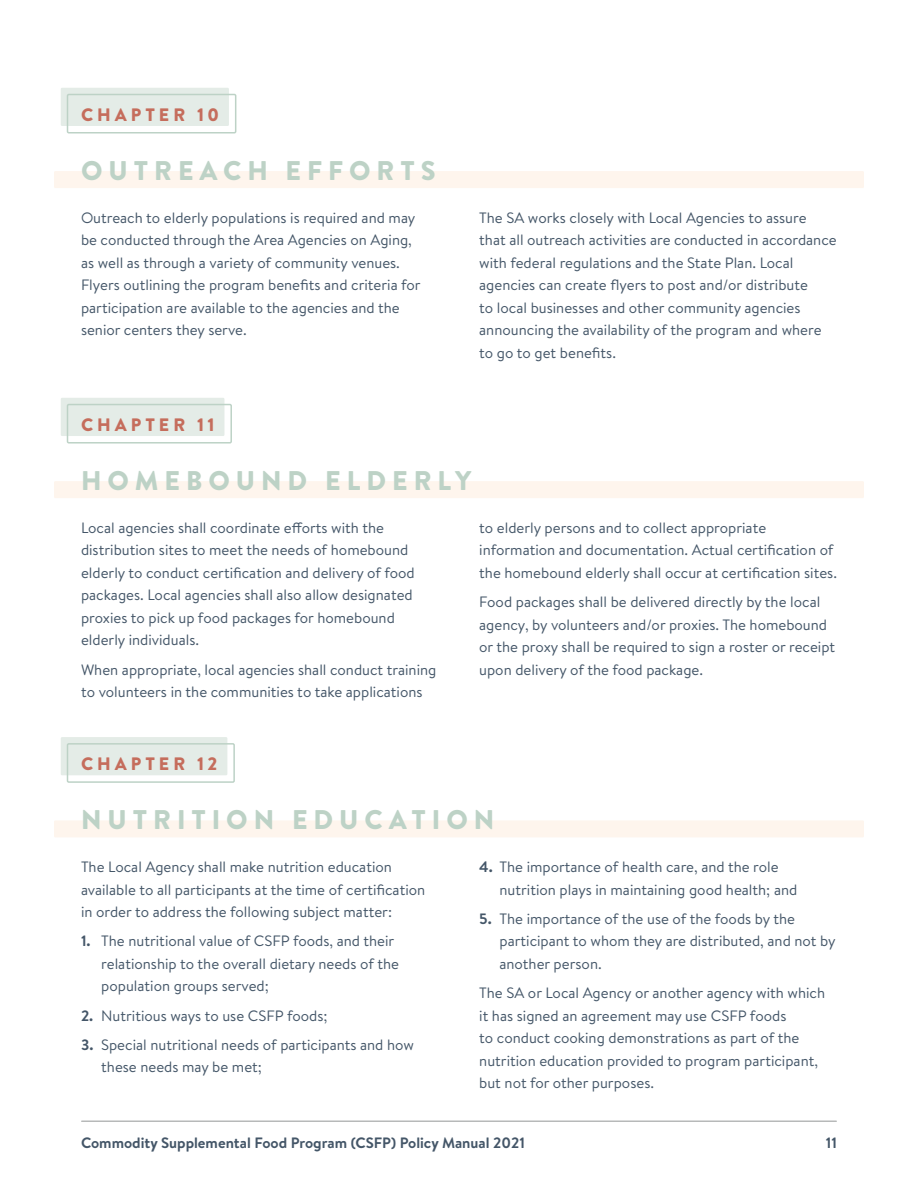
<style>
.page{position:relative;width:918px;height:1188px;background:#fff}
.page>*{position:absolute;margin:0;border:0;box-sizing:border-box;transform-origin:0 0}
.H2_-_shading{font:900 27px "Brandon Text";letter-spacing:.22em;color:#bdd2c6}
.H3_-_box{font:900 18px "Brandon Text";letter-spacing:.22em;color:#c56d5c}
.Copy{font:15px/22.5px "Brandon Text";color:#445668}
.t1{font:700 15px "Brandon Text";color:#445668}
.s1{font-weight:700}
</style>
<div class="page">
<hr style="left:82px;top:1120px;width:754px;height:2px;background:#b7b9b9">
<div style="left:61px;top:88px;width:168px;height:38px;background:#e4ece7"></div>
<div style="left:67px;top:94px;width:169px;height:40px;border:2px solid #bdd2c6"></div>
<div style="left:54px;top:171px;width:810px;height:17px;background:#fef5ed"></div>
<div style="left:61px;top:398px;width:163px;height:38px;background:#e4ece7"></div>
<div style="left:67px;top:404px;width:165px;height:40px;border:2px solid #bdd2c6"></div>
<div style="left:54px;top:481px;width:810px;height:17px;background:#fef5ed"></div>
<div style="left:61px;top:737px;width:166px;height:38px;background:#e4ece7"></div>
<div style="left:67px;top:743px;width:168px;height:40px;border:2px solid #bdd2c6"></div>
<div style="left:54px;top:820px;width:810px;height:17px;background:#fef5ed"></div>
<p class="H3_-_box" style="left:81px;top:102px;width:140px">CHAPTER 10</p>
<p class="H2_-_shading" style="left:81px;top:152px;width:356px">OUTREACH EFFORTS</p>
<p class="Copy" style="left:81px;top:206px;width:341px">Outreach to elderly populations is required and may be conducted through the Area Agencies on Aging, as well as through a variety of community venues.<br>Flyers outlining the program benefits and criteria for participation are available to the agencies and the senior centers they serve.</p>
<p class="Copy" style="left:479px;top:206px;width:359px">The SA works closely with Local Agencies to assure that all outreach activities are conducted in accordance with federal regulations and the State Plan. Local agencies can create flyers to post and/or distribute<br>to local businesses and other community agencies announcing the availability of the program and where to go to get benefits.</p>
<p class="H3_-_box" style="left:81px;top:412px;width:135px">CHAPTER 11</p>
<p class="H2_-_shading" style="left:81px;top:462px;width:392px">HOMEBOUND ELDERLY</p>
<p class="Copy" style="left:81px;top:516px;width:335px">Local agencies shall coordinate efforts with the distribution sites to meet the needs of homebound elderly to conduct certification and delivery of food packages. Local agencies shall also allow designated proxies to pick up food packages for homebound elderly individuals.</p>
<p class="Copy" style="left:81px;top:658px;width:357px">When appropriate, local agencies shall conduct training to volunteers in the communities to take applications</p>
<p class="Copy" style="left:479px;top:516px;width:359px">to elderly persons and to collect appropriate information and documentation. Actual certification of the homebound elderly shall occur at certification sites.</p>
<p class="Copy" style="left:479px;top:590px;width:357px">Food packages shall be delivered directly by the local agency, by volunteers and/or proxies. The homebound or the proxy shall be required to sign a roster or receipt upon delivery of the food package.</p>
<p class="H3_-_box" style="left:81px;top:751px;width:138px">CHAPTER 12</p>
<p class="H2_-_shading" style="left:81px;top:801px;width:415px">NUTRITION EDUCATION</p>
<p class="Copy" style="left:81px;top:855px;width:346px">The Local Agency shall make nutrition education available to all participants at the time of certification in order to address the following subject matter:</p>
<p class="Copy" style="left:101px;top:929px;width:299px;text-indent:-20px"><span class="s1">1.</span> The nutritional value of CSFP foods, and their relationship to the overall dietary needs of the population groups served;</p>
<p class="Copy" style="left:81px;top:1004px;width:248px"><span class="s1">2.</span> Nutritious ways to use CSFP foods;</p>
<p class="Copy" style="left:101px;top:1033px;width:314px;text-indent:-20px"><span class="s1">3.</span> Special nutritional needs of participants and how these needs may be met;</p>
<p class="Copy" style="left:500px;top:855px;width:299px;text-indent:-20px"><span class="s1">4.</span> The importance of health care, and the role nutrition plays in maintaining good health; and</p>
<p class="Copy" style="left:500px;top:907px;width:338px;text-indent:-20px"><span class="s1">5.</span> The importance of the use of the foods by the participant to whom they are distributed, and not by another person.</p>
<p class="Copy" style="left:479px;top:981px;width:347px">The SA or Local Agency or another agency with which it has signed an agreement may use CSFP foods<br>to conduct cooking demonstrations as part of the nutrition education provided to program participant, but not for other purposes.</p>
<p class="t1" style="left:81px;top:1132px;width:446px">Commodity Supplemental Food Program (CSFP) Policy Manual 2021</p>
<p class="t1" style="left:826px;top:1132px;width:13px">11</p>
</div>
